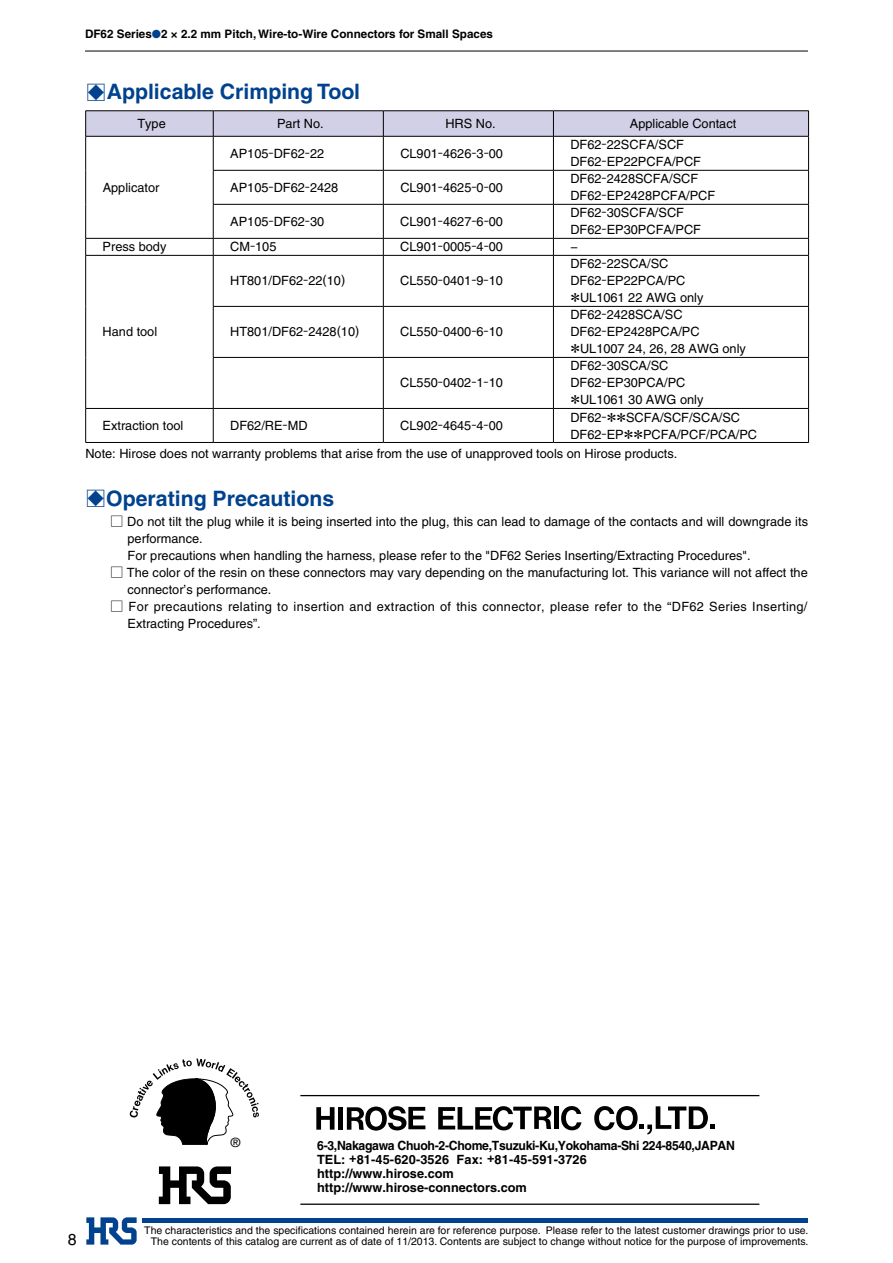
<style>
.page{position:relative;width:893px;height:1263px;background:#fff}
.page>*{position:absolute;margin:0;border:0;box-sizing:border-box;transform-origin:0 0}
.t1{font:700 21.3px "Helvetica";color:#00428e}
.t2{font:15.9px "Helvetica";color:#000}
.t3{font:12.9px "Helvetica";color:#000}
.t4{font:12.75px/17px "ZUMEN Helvetica";color:#000}
.t5{font:700 12.75px/14px "Helvetica";color:#000;scale:.96 1}
.t6{font:12.75px/16.8px "ZUMEN Helvetica";letter-spacing:.025em;color:#000}
.t7{font:700 11.7px "Helvetica";color:#000}
.t8{font:10.5px/11.7px "Helvetica";color:#000;text-align:right}
.s1{color:#00428e}
.s2{font-family:"Futo Min A101 Pr 5";font-weight:700}
</style>
<div class="page">
<hr style="left:142px;top:1218px;width:666px;height:4px;background:#00428e">
<img style="left:86px;top:1218px;width:51px;height:26px">
<hr style="left:85px;top:51px;width:723px;height:1px;background:#000">
<svg style="left:85px;top:111px;width:724px;height:25px;background:#cbc9de"></svg>
<hr style="left:85px;top:136px;width:128px;height:1px;background:#000">
<hr style="left:85px;top:136px;width:1px;height:34px;background:#000">
<hr style="left:213px;top:136px;width:170px;height:1px;background:#000">
<hr style="left:213px;top:136px;width:1px;height:34px;background:#000">
<hr style="left:383px;top:136px;width:170px;height:1px;background:#000">
<hr style="left:383px;top:136px;width:1px;height:34px;background:#000">
<hr style="left:553px;top:136px;width:256px;height:1px;background:#000">
<hr style="left:553px;top:136px;width:1px;height:34px;background:#000">
<hr style="left:808px;top:136px;width:1px;height:34px;background:#000">
<hr style="left:85px;top:170px;width:1px;height:34px;background:#000">
<hr style="left:213px;top:170px;width:170px;height:1px;background:#000">
<hr style="left:213px;top:171px;width:1px;height:33px;background:#000">
<hr style="left:383px;top:170px;width:170px;height:1px;background:#000">
<hr style="left:383px;top:171px;width:1px;height:33px;background:#000">
<hr style="left:553px;top:170px;width:256px;height:1px;background:#000">
<hr style="left:553px;top:171px;width:1px;height:33px;background:#000">
<hr style="left:808px;top:171px;width:1px;height:33px;background:#000">
<hr style="left:85px;top:204px;width:1px;height:34px;background:#000">
<hr style="left:213px;top:204px;width:170px;height:1px;background:#000">
<hr style="left:213px;top:205px;width:1px;height:33px;background:#000">
<hr style="left:383px;top:204px;width:170px;height:1px;background:#000">
<hr style="left:383px;top:205px;width:1px;height:33px;background:#000">
<hr style="left:553px;top:204px;width:256px;height:1px;background:#000">
<hr style="left:553px;top:205px;width:1px;height:33px;background:#000">
<hr style="left:808px;top:205px;width:1px;height:33px;background:#000">
<hr style="left:85px;top:238px;width:128px;height:1px;background:#000">
<svg style="left:85px;top:239px;width:1px;height:16px"></svg>
<hr style="left:213px;top:238px;width:170px;height:1px;background:#000">
<svg style="left:213px;top:239px;width:1px;height:16px"></svg>
<hr style="left:383px;top:238px;width:170px;height:1px;background:#000">
<svg style="left:383px;top:239px;width:1px;height:16px"></svg>
<hr style="left:553px;top:238px;width:256px;height:1px;background:#000">
<svg style="left:553px;top:239px;width:1px;height:16px"></svg>
<svg style="left:808px;top:239px;width:1px;height:16px"></svg>
<hr style="left:85px;top:255px;width:128px;height:1px;background:#000">
<hr style="left:85px;top:256px;width:1px;height:50px;background:#000">
<hr style="left:213px;top:255px;width:170px;height:1px;background:#000">
<hr style="left:213px;top:256px;width:1px;height:50px;background:#000">
<hr style="left:383px;top:255px;width:170px;height:1px;background:#000">
<hr style="left:383px;top:256px;width:1px;height:50px;background:#000">
<hr style="left:553px;top:255px;width:256px;height:1px;background:#000">
<hr style="left:553px;top:256px;width:1px;height:50px;background:#000">
<hr style="left:808px;top:256px;width:1px;height:50px;background:#000">
<hr style="left:85px;top:306px;width:1px;height:51px;background:#000">
<hr style="left:213px;top:306px;width:170px;height:1px;background:#000">
<hr style="left:213px;top:307px;width:1px;height:50px;background:#000">
<hr style="left:383px;top:306px;width:170px;height:1px;background:#000">
<hr style="left:383px;top:307px;width:1px;height:50px;background:#000">
<hr style="left:553px;top:306px;width:256px;height:1px;background:#000">
<hr style="left:553px;top:307px;width:1px;height:50px;background:#000">
<hr style="left:808px;top:307px;width:1px;height:50px;background:#000">
<hr style="left:85px;top:357px;width:1px;height:51px;background:#000">
<hr style="left:213px;top:357px;width:170px;height:1px;background:#000">
<hr style="left:213px;top:358px;width:1px;height:50px;background:#000">
<hr style="left:383px;top:357px;width:170px;height:1px;background:#000">
<hr style="left:383px;top:358px;width:1px;height:50px;background:#000">
<hr style="left:553px;top:357px;width:256px;height:1px;background:#000">
<hr style="left:553px;top:358px;width:1px;height:50px;background:#000">
<hr style="left:808px;top:358px;width:1px;height:50px;background:#000">
<hr style="left:85px;top:408px;width:128px;height:1px;background:#000">
<hr style="left:85px;top:409px;width:1px;height:33px;background:#000">
<hr style="left:213px;top:408px;width:170px;height:1px;background:#000">
<hr style="left:213px;top:409px;width:1px;height:33px;background:#000">
<hr style="left:383px;top:408px;width:170px;height:1px;background:#000">
<hr style="left:383px;top:409px;width:1px;height:33px;background:#000">
<hr style="left:553px;top:408px;width:256px;height:1px;background:#000">
<hr style="left:553px;top:409px;width:1px;height:33px;background:#000">
<hr style="left:808px;top:409px;width:1px;height:33px;background:#000">
<hr style="left:85px;top:442px;width:128px;height:1px;background:#000">
<hr style="left:213px;top:442px;width:170px;height:1px;background:#000">
<hr style="left:383px;top:442px;width:170px;height:1px;background:#000">
<hr style="left:553px;top:442px;width:256px;height:1px;background:#000">
<hr style="left:300px;top:1095px;width:459px;height:1px;background:#000">
<hr style="left:300px;top:1203px;width:459px;height:2px;background:#000">
<svg style="left:316px;top:1107px;width:18px;height:23px"></svg>
<div style="left:338px;top:1107px;width:5px;height:23px;background:#000"></div>
<svg style="left:347px;top:1106px;width:78px;height:24px"></svg>
<svg style="left:561px;top:1106px;width:20px;height:24px"></svg>
<svg style="left:438px;top:1106px;width:113px;height:24px"></svg>
<div style="left:554px;top:1107px;width:5px;height:22px;background:#000"></div>
<svg style="left:594px;top:1106px;width:120px;height:28px"></svg>
<svg style="left:159px;top:1166px;width:72px;height:38px"></svg>
<svg style="left:130px;top:1058px;width:129px;height:87px"></svg>
<p class="t7" style="left:85px;top:26px;width:409px">DF62 Series<span class="s1">●</span>2 × 2.2 mm Pitch, Wire-to-Wire Connectors for Small Spaces</p>
<h1 class="t1" style="left:107px;top:79px;width:255px">Applicable Crimping Tool</h1>
<p class="t4" style="left:137px;top:115px;width:30px">Type</p>
<p class="t4" style="left:277px;top:115px;width:48px">Part No.</p>
<p class="t4" style="left:445px;top:115px;width:52px">HRS No.</p>
<p class="t4" style="left:630px;top:115px;width:108px">Applicable Contact</p>
<p class="t4" style="left:103px;top:179px;width:58px">Applicator</p>
<p class="t4" style="left:230px;top:145px;width:95px">AP105-DF62-22</p>
<p class="t4" style="left:400px;top:145px;width:104px">CL901-4626-3-00</p>
<p class="t4" style="left:570px;top:136px;width:132px">DF62-22SCFA/SCF<br>DF62-EP22PCFA/PCF</p>
<p class="t4" style="left:230px;top:179px;width:110px">AP105-DF62-2428</p>
<p class="t4" style="left:400px;top:179px;width:104px">CL901-4625-0-00</p>
<p class="t4" style="left:570px;top:170px;width:146px">DF62-2428SCFA/SCF<br>DF62-EP2428PCFA/PCF</p>
<p class="t4" style="left:230px;top:213px;width:95px">AP105-DF62-30</p>
<p class="t4" style="left:400px;top:213px;width:104px">CL901-4627-6-00</p>
<p class="t4" style="left:570px;top:204px;width:132px">DF62-30SCFA/SCF<br>DF62-EP30PCFA/PCF</p>
<p class="t4" style="left:103px;top:238px;width:65px">Press body</p>
<p class="t4" style="left:230px;top:238px;width:48px">CM-105</p>
<p class="t4" style="left:400px;top:238px;width:104px">CL901-0005-4-00</p>
<p class="t4" style="left:570px;top:238px;width:9px">−</p>
<p class="t4" style="left:103px;top:323px;width:56px">Hand tool</p>
<p class="t4" style="left:230px;top:272px;width:117px">HT801/DF62-22(10)</p>
<p class="t4" style="left:400px;top:272px;width:104px">CL550-0401-9-10</p>
<p class="t4" style="left:230px;top:323px;width:131px">HT801/DF62-2428(10)</p>
<p class="t4" style="left:400px;top:323px;width:104px">CL550-0400-6-10</p>
<p class="t4" style="left:400px;top:374px;width:104px">CL550-0402-1-10</p>
<p class="t4" style="left:570px;top:255px;width:135px">DF62-22SCA/SC<br>DF62-EP22PCA/PC *UL1061 22 AWG only</p>
<p class="t4" style="left:570px;top:306px;width:177px">DF62-2428SCA/SC<br>DF62-EP2428PCA/PC *UL1007 24, 26, 28 AWG only</p>
<p class="t4" style="left:570px;top:357px;width:135px">DF62-30SCA/SC<br>DF62-EP30PCA/PC *UL1061 30 AWG only</p>
<p class="t4" style="left:103px;top:417px;width:82px">Extraction tool</p>
<p class="t4" style="left:230px;top:417px;width:79px">DF62/RE-MD</p>
<p class="t4" style="left:400px;top:417px;width:104px">CL902-4645-4-00</p>
<p class="t4" style="left:570px;top:408px;width:188px">DF62-**SCFA/SCF/SCA/SC<br>DF62-EP**PCFA/PCF/PCA/PC</p>
<p class="t4" style="left:85px;top:445px;width:593px">Note: Hirose does not warranty problems that arise from the use of unapproved tools on Hirose products.</p>
<h1 class="t1" style="left:106px;top:485px;width:230px">Operating Precautions</h1>
<p class="t4" style="left:128px;top:513px;width:682px;text-indent:-17px"><span class="s2">□</span> Do not tilt the plug while it is being inserted into the plug, this can lead to damage of the contacts and will downgrade its performance.<br>For precautions when handling the harness, please refer to the "DF62 Series Inserting/Extracting Procedures".</p>
<p class="t4" style="left:128px;top:564px;width:682px;text-indent:-17px"><span class="s2">□</span> The color of the resin on these connectors may vary depending on the manufacturing lot. This variance will not affect the connector’s performance.</p>
<p class="t6" style="left:128px;top:598px;width:681px;text-indent:-17px"><span class="s2">□</span> For precautions relating to insertion and extraction of this connector, please refer to the “DF62 Series Inserting/<br>Extracting Procedures”.</p>
<p class="t2" style="left:68px;top:1230px;width:10px">8</p>
<p class="t3" style="left:231px;top:1135px;width:11px">®</p>
<p class="t5" style="left:317px;top:1138px;width:437px">6-3,Nakagawa Chuoh-2-Chome,Tsuzuki-Ku,Yokohama-Shi 224-8540,JAPAN TEL: +81-45-620-3526 Fax: +81-45-591-3726<br>http://www.hirose.com<br>http://www.hirose-connectors.com</p>
<p class="t8" style="left:144px;top:1224px;width:666px">The characteristics and the specifications contained herein are for reference purpose. Please refer to the latest customer drawings prior to use.<br>The contents of this catalog are current as of date of 11/2013. Contents are subject to change without notice for the purpose of improvements.</p>
</div>
